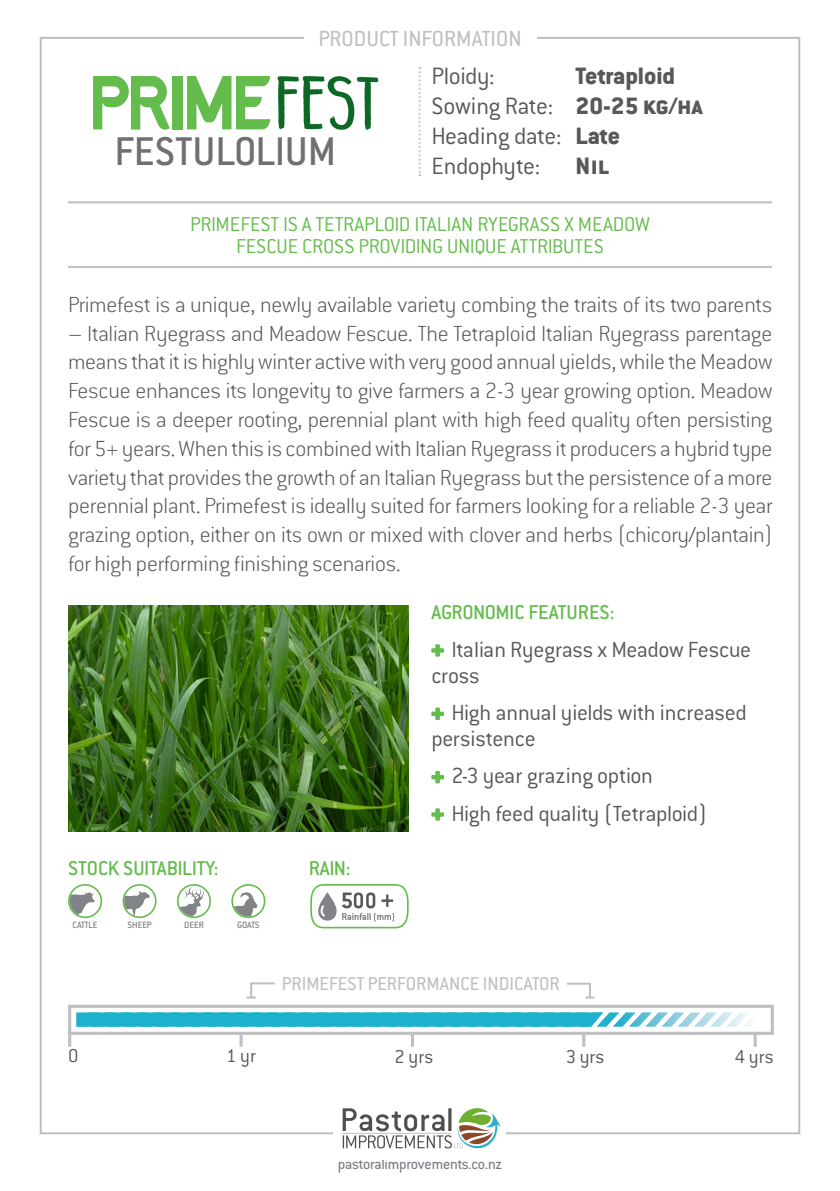
<style>
.page{position:relative;width:840px;height:1191px;background:#fff}
.page>*{position:absolute;margin:0;border:0;box-sizing:border-box;transform-origin:0 0}
.t1{font:500 44px "Conduit ITC Std";color:#707073}
.t2{font:300 26px "Conduit ITC Std";letter-spacing:-.02em;color:#57585a}
.t3{font:800 26px "Conduit ITC Std";color:#57585a}
.t4{font:200 24px/28.8px "Conduit ITC Std";letter-spacing:-.01em;color:#57585a;text-align:justify}
.t5{font:300 24px/26px "Conduit ITC Std";letter-spacing:-.015em;color:#57585a}
.t6{font:24px "Conduit ITC Std";color:#bebfc2}
.t7{font:300 22px/22px "Conduit ITC Std";letter-spacing:-.01em;color:#64bc4c;text-align:center}
.t8{font:500 22px "Conduit ITC Std";letter-spacing:-.015em;color:#64bc4c}
.t9{font:20.4px "Conduit ITC Std";color:#bebfc2}
.t10{font:300 20.4px "Conduit ITC Std";color:#57585a}
.t11{font:16px "Conduit ITC Std";letter-spacing:-.01em;color:#787a7f}
.t12{font:10px "Conduit ITC Std";color:#707073}
.s1{font-weight:800}
</style>
<div class="page">
<svg style="left:342px;top:1108px;width:158px;height:41px"></svg>
<img style="left:68px;top:605px;width:340px;height:226px">
<svg style="left:431px;top:644px;width:12px;height:12px"></svg>
<svg style="left:431px;top:707px;width:12px;height:13px"></svg>
<svg style="left:431px;top:771px;width:12px;height:12px"></svg>
<svg style="left:431px;top:808px;width:12px;height:12px"></svg>
<hr style="left:68px;top:201px;width:703px;height:2px;background:#bebfc2">
<hr style="left:68px;top:266px;width:703px;height:2px;background:#bebfc2">
<svg style="left:418px;top:67px;width:2px;height:109px"></svg>
<svg style="left:76px;top:1012px;width:675px;height:14px"></svg>
<div style="left:68px;top:1004px;width:705px;height:31px;border:3px solid #bebfc2"></div>
<svg style="left:68px;top:1034px;width:3px;height:12px"></svg>
<svg style="left:410px;top:1034px;width:4px;height:12px"></svg>
<svg style="left:239px;top:1034px;width:3px;height:12px"></svg>
<svg style="left:582px;top:1034px;width:3px;height:12px"></svg>
<svg style="left:753px;top:1034px;width:3px;height:12px"></svg>
<svg style="left:246px;top:982px;width:29px;height:17px"></svg>
<svg style="left:567px;top:982px;width:27px;height:17px"></svg>
<svg style="left:178px;top:887px;width:25px;height:29px"></svg>
<div style="left:177px;top:884px;width:34px;height:34px;border:2px solid #64bc4c;border-radius:50%"></div>
<svg style="left:234px;top:892px;width:23px;height:23px"></svg>
<div style="left:231px;top:884px;width:34px;height:34px;border:2px solid #64bc4c;border-radius:50%"></div>
<svg style="left:125px;top:891px;width:25px;height:25px"></svg>
<div style="left:122px;top:884px;width:34px;height:34px;border:2px solid #64bc4c;border-radius:50%"></div>
<svg style="left:70px;top:891px;width:25px;height:25px"></svg>
<div style="left:68px;top:884px;width:34px;height:34px;border:2px solid #64bc4c;border-radius:50%"></div>
<svg style="left:277px;top:76px;width:101px;height:54px"></svg>
<svg style="left:93px;top:76px;width:77px;height:54px"></svg>
<div style="left:172px;top:76px;width:10px;height:53px;background:#64bc4c"></div>
<svg style="left:187px;top:76px;width:83px;height:53px"></svg>
<svg style="left:310px;top:884px;width:99px;height:45px"></svg>
<p class="t6" style="left:318px;top:24px;width:205px">PRODUCT INFORMATION</p>
<p class="t1" style="left:114px;top:125px;width:223px">FESTULOLIUM</p>
<p class="t2" style="left:431px;top:61px;width:65px">Ploidy:</p>
<p class="t3" style="left:575px;top:61px;width:101px">Tetraploid</p>
<p class="t2" style="left:431px;top:91px;width:273px">Sowing Rate: <span class="s1">20-25 kg/ha</span></p>
<p class="t2" style="left:431px;top:121px;width:190px">Heading date: <span class="s1">Late</span></p>
<p class="t2" style="left:431px;top:151px;width:110px">Endophyte:</p>
<p class="t3" style="left:575px;top:151px;width:35px">Nil</p>
<p class="t7" style="left:190px;top:212px;width:461px">PRIMEFEST IS A TETRAPLOID ITALIAN RYEGRASS X MEADOW<br>FESCUE CROSS PROVIDING UNIQUE ATTRIBUTES</p>
<p class="t4" style="left:68px;top:289px;width:705px">Primefest is a unique, newly available variety combing the traits of its two parents</p>
<p class="t4" style="left:68px;top:318px;width:705px">– Italian Ryegrass and Meadow Fescue. The Tetraploid Italian Ryegrass parentage means that it is highly winter active with very good annual yields, while the Meadow Fescue enhances its longevity to give farmers a 2-3 year growing option. Meadow Fescue is a deeper rooting, perennial plant with high feed quality often persisting for 5+ years. When this is combined with Italian Ryegrass it producers a hybrid type variety that provides the growth of an Italian Ryegrass but the persistence of a more perennial plant. Primefest is ideally suited for farmers looking for a reliable 2-3 year grazing option, either on its own or mixed with clover and herbs (chicory/plantain) for high performing finishing scenarios.</p>
<p class="t8" style="left:68px;top:855px;width:152px">STOCK SUITABILITY:</p>
<p class="t8" style="left:309px;top:855px;width:43px">RAIN:</p>
<p class="t12" style="left:72px;top:918px;width:27px">CATTLE</p>
<p class="t12" style="left:127px;top:918px;width:26px">SHEEP</p>
<p class="t12" style="left:184px;top:918px;width:21px">DEER</p>
<p class="t12" style="left:237px;top:918px;width:24px">GOATS</p>
<p class="t8" style="left:431px;top:599px;width:185px">AGRONOMIC FEATURES:</p>
<p class="t5" style="left:431px;top:635px;width:321px;text-indent:20px">Italian Ryegrass x Meadow Fescue cross</p>
<p class="t5" style="left:431px;top:699px;width:317px;text-indent:20px">High annual yields with increased persistence</p>
<p class="t5" style="left:451px;top:762px;width:203px">2-3 year grazing option</p>
<p class="t5" style="left:451px;top:799px;width:257px">High feed quality (Tetraploid)</p>
<p class="t9" style="left:282px;top:971px;width:279px">PRIMEFEST PERFORMANCE INDICATOR</p>
<p class="t10" style="left:68px;top:1043px;width:12px">0</p>
<p class="t10" style="left:226px;top:1043px;width:31px">1 yr</p>
<p class="t10" style="left:394px;top:1044px;width:40px">2 yrs</p>
<p class="t10" style="left:565px;top:1044px;width:40px">3 yrs</p>
<p class="t10" style="left:734px;top:1044px;width:40px">4 yrs</p>
<p class="t11" style="left:338px;top:1154px;width:166px">pastoralimprovements.co.nz</p>
</div>
